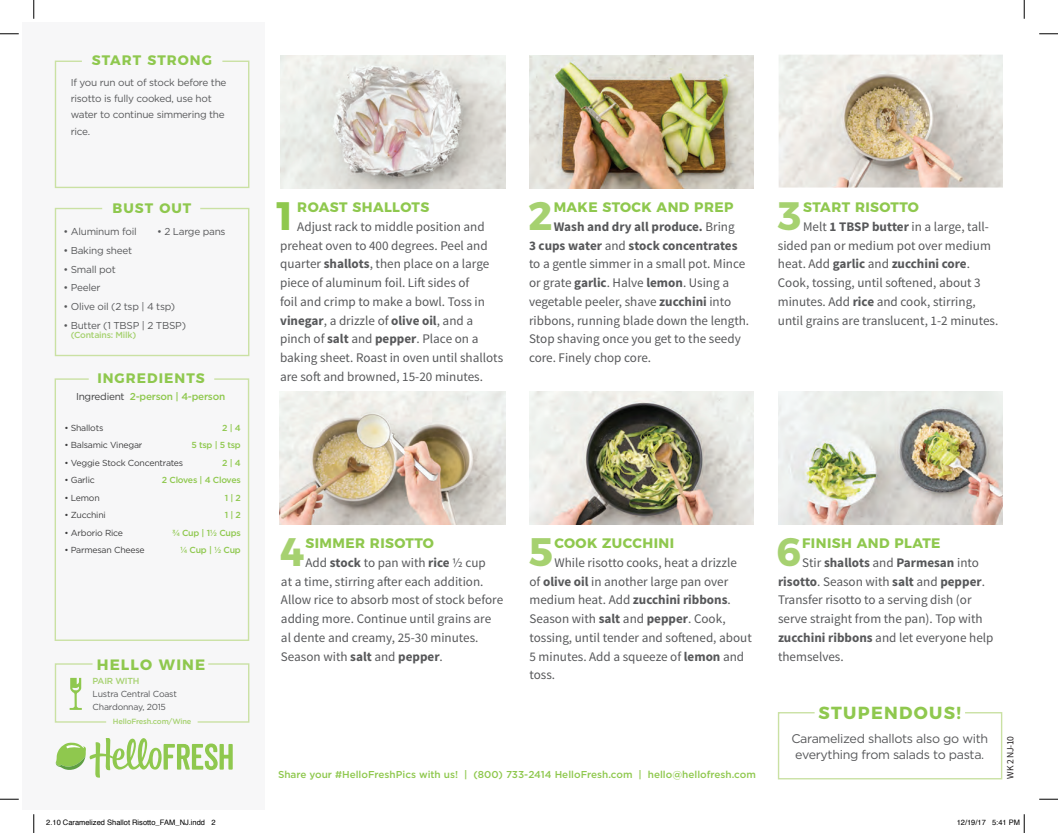
<style>
.page{position:relative;width:1058px;height:833px;background:#fff}
.page>*{position:absolute;margin:0;border:0;box-sizing:border-box;transform-origin:0 0}
.t1{font:700 39.62px "Montserrat";color:#a6d170}
.t2{font:700 39.62px "Montserrat";color:#8fc84e}
.t3{font:700 17.5px "Montserrat";letter-spacing:.075em;color:#8fc84e}
.t4{font:700 15px "Montserrat";letter-spacing:.075em;color:#8fc84e}
.t5{font:700 13.75px "Montserrat";letter-spacing:.03em;color:#8fc84e}
.t6{font:700 13.75px "Montserrat";letter-spacing:.075em;color:#8fc84e}
.t7{font:13.12px/18.8px "Source Sans Pro";color:#57585a}
.t8{font:12.5px/16.8px "Gotham";letter-spacing:-.025em;color:#57585a;text-align:center}
.t9{font:10px/16.2px "Gotham";letter-spacing:-.025em;color:#57585a}
.t10{font:500 10px "Gotham";color:#8fc84e}
.t11{font:500 10px "Gotham";letter-spacing:-.025em;color:#8fc84e}
.t12{font:9.62px "Source Sans Pro";color:#231f20}
.t13{font:8.75px "Gotham";letter-spacing:-.025em;color:#3e3e3f}
.t14{font:500 8.75px/17.5px "Gotham";letter-spacing:-.025em;color:#8fc84e;text-align:right}
.t15{font:8.75px/12.5px "Gotham";letter-spacing:-.025em;color:#57585a}
.t16{font:500 8.75px "Gotham";letter-spacing:-.025em;color:#a6d170}
.t17{font:7.5px "Helvetica";color:#000}
.t18{font:500 7.5px "Gotham";letter-spacing:-.025em;color:#a6d170}
.s1{font-weight:400;color:#3e3e3f}
.s2{font-weight:700}
</style>
<div class="page">
<div style="left:23px;top:23px;width:242px;height:787px;background:#f7f7f8"></div>
<img style="left:281px;top:55px;width:224px;height:133px">
<img style="left:529px;top:55px;width:225px;height:133px">
<img style="left:529px;top:391px;width:224px;height:133px">
<img style="left:280px;top:391px;width:225px;height:133px">
<img style="left:778px;top:55px;width:224px;height:132px">
<img style="left:778px;top:391px;width:224px;height:133px">
<svg style="left:54px;top:207px;width:196px;height:150px"></svg>
<svg style="left:54px;top:378px;width:196px;height:263px"></svg>
<svg style="left:54px;top:60px;width:196px;height:128px"></svg>
<svg style="left:54px;top:663px;width:53px;height:60px"></svg>
<svg style="left:197px;top:663px;width:53px;height:60px"></svg>
<svg style="left:56px;top:738px;width:177px;height:39px"></svg>
<svg style="left:777px;top:712px;width:226px;height:68px"></svg>
<svg style="left:0;top:33px;width:19px;height:2px"></svg>
<svg style="left:1039px;top:33px;width:19px;height:2px"></svg>
<svg style="left:0;top:798px;width:19px;height:2px"></svg>
<svg style="left:1039px;top:798px;width:19px;height:2px"></svg>
<svg style="left:33px;top:0;width:2px;height:19px"></svg>
<svg style="left:33px;top:814px;width:2px;height:19px"></svg>
<svg style="left:1023px;top:0;width:2px;height:19px"></svg>
<svg style="left:1023px;top:814px;width:2px;height:19px"></svg>
<p class="t6" style="left:92px;top:49px;width:122px">START STRONG</p>
<p class="t9" style="left:71px;top:74px;width:157px">If you run out of stock before the risotto is fully cooked, use hot water to continue simmering the rice.</p>
<p class="t5" style="left:112px;top:196px;width:80px">BUST OUT</p>
<p class="t9" style="left:63px;top:223px;width:75px">• Aluminum foil</p>
<p class="t9" style="left:63px;top:242px;width:70px">• Baking sheet</p>
<p class="t9" style="left:63px;top:261px;width:54px">• Small pot</p>
<p class="t9" style="left:63px;top:279px;width:39px">• Peeler</p>
<p class="t9" style="left:63px;top:298px;width:113px">• Olive oil (2 tsp | 4 tsp)</p>
<p class="t9" style="left:63px;top:317px;width:124px">• Butter (1 TBSP | 2 TBSP)</p>
<p class="t16" style="left:71px;top:329px;width:67px">(Contains: Milk)</p>
<p class="t9" style="left:157px;top:223px;width:70px">• 2 Large pans</p>
<p class="t6" style="left:97px;top:366px;width:109px">INGREDIENTS</p>
<p class="t11" style="left:76px;top:390px;width:151px"><span class="s1">Ingredient</span> 2-person | 4-person</p>
<p class="t14" style="left:162px;top:419px;width:80px">2 | 4<br>5 tsp | 5 tsp<br>2 | 4<br>2 Cloves | 4 Cloves<br>1 | 2<br>1 | 2<br>¾ Cup | 1½ Cups<br>¼ Cup | ½ Cup</p>
<p class="t13" style="left:64px;top:422px;width:41px">• Shallots</p>
<p class="t13" style="left:64px;top:439px;width:80px">• Balsamic Vinegar</p>
<p class="t13" style="left:64px;top:457px;width:120px">• Veggie Stock Concentrates</p>
<p class="t13" style="left:64px;top:474px;width:32px">• Garlic</p>
<p class="t13" style="left:64px;top:492px;width:37px">• Lemon</p>
<p class="t13" style="left:64px;top:509px;width:43px">• Zucchini</p>
<p class="t13" style="left:64px;top:527px;width:60px">• Arborio Rice</p>
<p class="t13" style="left:64px;top:544px;width:82px">• Parmesan Cheese</p>
<p class="t4" style="left:97px;top:652px;width:110px">HELLO WINE</p>
<p class="t16" style="left:93px;top:675px;width:48px">PAIR WITH</p>
<p class="t18" style="left:113px;top:716px;width:80px">HelloFresh.com/Wine</p>
<p class="t15" style="left:93px;top:687px;width:86px">Lustra Central Coast<br>Chardonnay, 2015</p>
<h1 class="t2" style="left:276px;top:183px;width:18px">1</h1>
<p class="t5" style="left:297px;top:196px;width:133px">ROAST SHALLOTS</p>
<p class="t7" style="left:280px;top:217px;width:224px;text-indent:17px">Adjust rack to middle position and preheat oven to 400 degrees. Peel and quarter <span class="s2">shallots</span>, then place on a large piece of aluminum foil. Lift sides of<br>foil and crimp to make a bowl. Toss in <span class="s2">vinegar</span>, a drizzle of <span class="s2">olive oil</span>, and a pinch of <span class="s2">salt</span> and <span class="s2">pepper</span>. Place on a baking sheet. Roast in oven until shallots are soft and browned, 15-20 minutes.</p>
<h1 class="t1" style="left:528px;top:183px;width:26px">2</h1>
<p class="t5" style="left:553px;top:196px;width:181px">MAKE STOCK AND PREP</p>
<p class="t7" style="left:529px;top:217px;width:222px;text-indent:25px"><span class="s2">Wash and dry all produce.</span> Bring<br><span class="s2">3 cups water</span> and <span class="s2">stock concentrates </span>to a gentle simmer in a small pot. Mince or grate <span class="s2">garlic</span>. Halve <span class="s2">lemon</span>. Using a vegetable peeler, shave <span class="s2">zucchini</span> into ribbons, running blade down the length.<br>Stop shaving once you get to the seedy core. Finely chop core.</p>
<h1 class="t1" style="left:777px;top:183px;width:26px">3</h1>
<p class="t5" style="left:803px;top:196px;width:117px">START RISOTTO</p>
<p class="t7" style="left:778px;top:217px;width:222px;text-indent:25px">Melt <span class="s2">1 TBSP butter</span> in a large, tall&shy;sided pan or medium pot over medium heat. Add <span class="s2">garlic</span> and <span class="s2">zucchini core</span>.<br>Cook, tossing, until softened, about 3 minutes. Add <span class="s2">rice</span> and cook, stirring, until grains are translucent, 1-2 minutes.</p>
<h1 class="t1" style="left:280px;top:519px;width:26px">4</h1>
<p class="t5" style="left:305px;top:532px;width:130px">SIMMER RISOTTO</p>
<p class="t7" style="left:281px;top:553px;width:224px;text-indent:25px">Add <span class="s2">stock</span> to pan with <span class="s2">rice</span> ½ cup<br>at a time, stirring after each addition.<br>Allow rice to absorb most of stock before adding more. Continue until grains are al dente and creamy, 25-30 minutes.<br>Season with <span class="s2">salt</span> and <span class="s2">pepper</span>.</p>
<h1 class="t1" style="left:529px;top:519px;width:26px">5</h1>
<p class="t5" style="left:554px;top:532px;width:121px">COOK ZUCCHINI</p>
<p class="t7" style="left:529px;top:553px;width:224px;text-indent:25px">While risotto cooks, heat a drizzle<br>of <span class="s2">olive oil</span> in another large pan over medium heat. Add <span class="s2">zucchini ribbons</span>.<br>Season with <span class="s2">salt</span> and <span class="s2">pepper</span>. Cook, tossing, until tender and softened, about<br>5 minutes. Add a squeeze of <span class="s2">lemon</span> and toss.</p>
<h1 class="t1" style="left:776px;top:519px;width:26px">6</h1>
<p class="t5" style="left:802px;top:532px;width:140px">FINISH AND PLATE</p>
<p class="t7" style="left:778px;top:553px;width:217px;text-indent:24px">Stir <span class="s2">shallots</span> and <span class="s2">Parmesan</span> into <span class="s2">risotto</span>. Season with <span class="s2">salt</span> and <span class="s2">pepper</span>.<br>Transfer risotto to a serving dish (or serve straight from the pan). Top with <span class="s2">zucchini ribbons</span> and let everyone help themselves.</p>
<h2 class="t3" style="left:818px;top:698px;width:144px">STUPENDOUS!</h2>
<p class="t10" style="left:278px;top:767px;width:479px">Share your #HelloFreshPics with us! | (800) 733-2414 HelloFresh.com | hello@hellofresh.com</p>
<p class="t8" style="left:791px;top:729px;width:198px">Caramelized shallots also go with everything from salads to pasta.</p>
<p class="t12" style="left:1004px;top:778px;width:44px;rotate:-90deg">WK 2 NJ-10</p>
<p class="t17" style="left:46px;top:817px;width:171px">2.10 Caramelized Shallot Risotto_FAM_NJ.indd 2</p>
<p class="t17" style="left:956px;top:817px;width:65px">12/19/17 5:41 PM</p>
</div>
